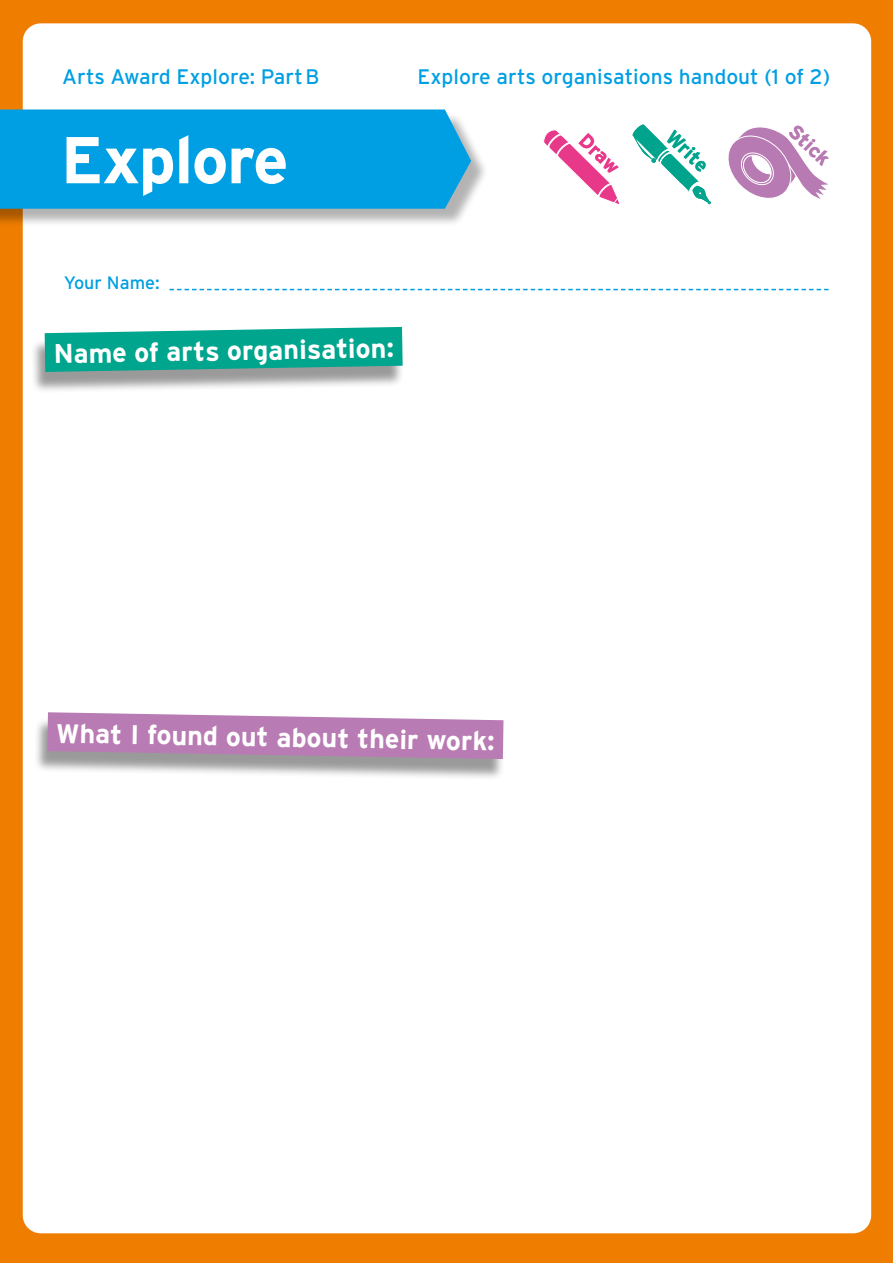
<style>
.page{position:relative;width:893px;height:1263px;background:#ef7d00}
.page>*{position:absolute;margin:0;border:0;box-sizing:border-box;transform-origin:0 0}
.t1{font:700 66px "Interstate";letter-spacing:-.02em;color:#fff}
.H1_no_bar{font:700 27px "Interstate";color:#fff}
.t2{font:21px "Interstate";color:#009fe3}
.t3{font:700 19.8px "Interstate";color:#00a48d}
.t4{font:700 19.8px "Interstate";color:#b77ab3}
.t5{font:700 19.8px "Interstate";color:#e8388a}
.t6{font:18px "Interstate";color:#009fe3}
</style>
<div class="page">
<div style="left:23px;top:23px;width:848px;height:1210px;background:#fff;border-radius:18px"></div>
<div style="left:0;top:112px;width:489px;height:115px;background:#000;opacity:.3"></div>
<div style="left:0;top:109px;width:471px;height:100px;background:#009fe3"></div>
<svg style="left:169px;top:289px;width:660px;height:1px"></svg>
<svg style="left:543px;top:129px;width:76px;height:75px"></svg>
<svg style="left:728px;top:127px;width:100px;height:72px"></svg>
<svg style="left:632px;top:124px;width:79px;height:80px"></svg>
<div style="left:31px;top:332px;width:373px;height:61px;background:#000;opacity:.4"></div>
<svg style="left:45px;top:327px;width:358px;height:45px;background:#1caa95"></svg>
<div style="left:33px;top:718px;width:472px;height:62px;background:#000;opacity:.4"></div>
<svg style="left:47px;top:712px;width:456px;height:47px;background:#bb89b7"></svg>
<p class="t2" style="left:62px;top:65px;width:259px">Arts Award Explore: PartB</p>
<h1 class="t1" style="left:61px;top:123px;width:229px">Explore</h1>
<p class="t2" style="left:417px;top:64px;width:414px">Explore arts organisations handout (1 of 2)</p>
<p class="t5" style="left:590px;top:129px;width:49px;rotate:44deg">Draw</p>
<p class="t3" style="left:677px;top:126px;width:52px;rotate:44deg">Write</p>
<p class="t4" style="left:800px;top:120px;width:50px;rotate:44deg">Stick</p>
<p class="t6" style="left:64px;top:272px;width:97px">Your Name:</p>
<p class="H1_no_bar" style="left:53px;top:339px;width:342px;rotate:-1deg">Name of arts organisation:</p>
<p class="H1_no_bar" style="left:56px;top:718px;width:440px;rotate:1deg">What I found out about their work:</p>
</div>
